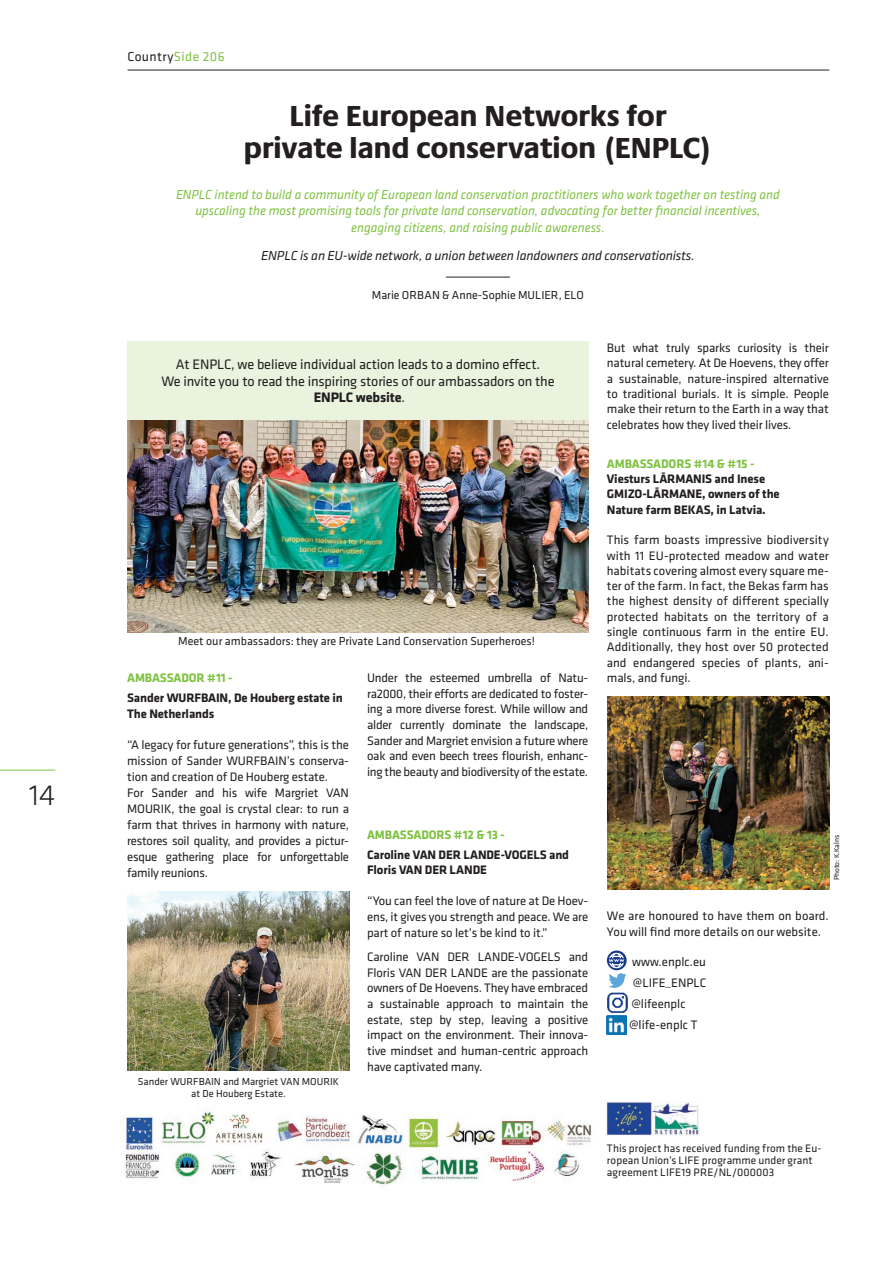
<style>
.page{position:relative;width:893px;height:1263px;background:#fff}
.page>*{position:absolute;margin:0;border:0;box-sizing:border-box;transform-origin:0 0}
.Default{font:800 30px/31.5px "Praxis Next";letter-spacing:-.015em;color:#231f20;text-align:center}
.t1{font:300 30px "Klavika";color:#231f20}
.t2{font:14.25px/16.5px "Klavika";letter-spacing:-.01em;color:#231f20;text-align:center}
.GR_TITEL{font:italic 13.5px/16.5px "Klavika";letter-spacing:-.005em;color:#7fc241;text-align:center}
.t3{font:italic 13.5px "Klavika";letter-spacing:-.01em;color:#231f20}
.t4{font:13.5px "Klavika";letter-spacing:.03em;color:#231f20}
.t5{font:12.75px/15.8px "Klavika";letter-spacing:-.01em;color:#231f20;text-align:justify}
.t6{font:700 12.75px/15.3px "Klavika";letter-spacing:-.01em;color:#231f20}
.t7{font:700 12.75px "Klavika";letter-spacing:-.01em;color:#7fc241}
.Heading_4{font:12px "Klavika";color:#231f20}
.Normal__Web{font:11.25px/12px "Klavika";letter-spacing:.01em;color:#231f20}
.Heading_4-2{font:10.5px/12px "Klavika";color:#231f20;text-align:center}
.t8{font:7.5px "Klavika";color:#231f20}
.s1{color:#7fc241}
.s2{font-weight:700}
</style>
<div class="page">
<hr style="left:0;top:770px;width:55px;height:1px;background:#7fc241">
<hr style="left:128px;top:70px;width:701px;height:1px;background:#231f20">
<div style="left:127px;top:342px;width:462px;height:83px;background:#e9f3de"></div>
<svg style="left:607px;top:950px;width:20px;height:20px"></svg>
<img style="left:609px;top:952px;width:16px;height:16px">
<svg style="left:609px;top:973px;width:17px;height:15px"></svg>
<img style="left:607px;top:992px;width:21px;height:21px">
<img style="left:607px;top:1015px;width:19px;height:20px">
<hr style="left:446px;top:277px;width:64px;height:1px;background:#231f20">
<img style="left:127px;top:421px;width:462px;height:211px">
<img style="left:606px;top:1101px;width:93px;height:34px">
<img style="left:121px;top:1108px;width:471px;height:77px">
<img style="left:607px;top:697px;width:222px;height:192px">
<img style="left:128px;top:892px;width:221px;height:178px">
<p class="t1" style="left:29px;top:779px;width:27px">14</p>
<p class="t4" style="left:128px;top:49px;width:99px">Country<span class="s1">Side 206</span></p>
<p class="Default" style="left:243px;top:99px;width:471px">Life European Networks for private land conservation (ENPLC)</p>
<p class="GR_TITEL" style="left:176px;top:186px;width:605px">ENPLC intend to build a community of European land conservation practitioners who work together on testing and upscaling the most promising tools for private land conservation, advocating for better financial incentives, engaging citizens, and raising public awareness.</p>
<p class="t3" style="left:261px;top:248px;width:435px">ENPLC is an EU-wide network, a union between landowners and conservationists.</p>
<p class="Heading_4" style="left:372px;top:288px;width:214px">Marie ORBAN &amp; Anne-Sophie MULIER, ELO</p>
<p class="t2" style="left:162px;top:357px;width:394px">At ENPLC, we believe individual action leads to a domino effect.<br>We invite you to read the inspiring stories of our ambassadors on the<br><span class="s2">ENPLC website</span>.</p>
<p class="Heading_4" style="left:178px;top:635px;width:358px">Meet our ambassadors: they are Private Land Conservation Superheroes!</p>
<p class="t7" style="left:127px;top:671px;width:107px">AMBASSADOR #11 -</p>
<p class="t6" style="left:127px;top:690px;width:217px;line-height:15.9px">Sander WURFBAIN, De Houberg estate in<br>The Netherlands</p>
<p class="t5" style="left:127px;top:737px;width:223px">“A legacy for future generations”, this is the mission of Sander WURFBAIN’s conserva&shy;tion and creation of De Houberg estate.</p>
<p class="t5" style="left:127px;top:785px;width:223px">For Sander and his wife Margriet VAN MOURIK, the goal is crystal clear: to run a farm that thrives in harmony with nature, restores soil quality, and provides a pictur&shy;esque gathering place for unforgettable family reunions.</p>
<p class="Heading_4-2" style="left:138px;top:1075px;width:203px">Sander WURFBAIN and Margriet VAN MOURIK at De Houberg Estate.</p>
<p class="t5" style="left:367px;top:670px;width:223px">Under the esteemed umbrella of Natu&shy;ra2000, their efforts are dedicated to foster&shy;ing a more diverse forest. While willow and alder currently dominate the landscape, Sander and Margriet envision a future where oak and even beech trees flourish, enhanc&shy;ing the beauty and biodiversity of the estate.</p>
<p class="t7" style="left:367px;top:828px;width:139px">AMBASSADORS #12 &amp; 13 -</p>
<p class="t6" style="left:367px;top:847px;width:204px;line-height:15.8px">Caroline VAN DER LANDE-VOGELS and<br>Floris VAN DER LANDE</p>
<p class="t5" style="left:367px;top:893px;width:223px">“You can feel the love of nature at De Hoev&shy;ens, it gives you strength and peace. We are part of nature so let’s be kind to it.”</p>
<p class="t5" style="left:367px;top:949px;width:223px">Caroline VAN DER LANDE-VOGELS and Floris VAN DER LANDE are the passionate owners of De Hoevens. They have embraced a sustainable approach to maintain the estate, step by step, leaving a positive impact on the environment. Their innova&shy;tive mindset and human-centric approach have captivated many.</p>
<p class="t5" style="left:607px;top:340px;width:223px;line-height:15.3px">But what truly sparks curiosity is their natural cemetery. At De Hoevens, they offer a sustainable, nature-inspired alternative to traditional burials. It is simple. People make their return to the Earth in a way that celebrates how they lived their lives.</p>
<p class="t7" style="left:607px;top:456px;width:149px">AMBASSADORS #14 &amp; #15 -</p>
<p class="t6" style="left:607px;top:471px;width:174px">Viesturs LĀRMANIS and Inese<br>GMIZO-LĀRMANE, owners of the<br>Nature farm BEKAS, in Latvia.</p>
<p class="t5" style="left:607px;top:533px;width:223px;line-height:15.3px">This farm boasts impressive biodiversity with 11 EU-protected meadow and water habitats covering almost every square me&shy;ter of the farm. In fact, the Bekas farm has the highest density of different specially protected habitats on the territory of a single continuous farm in the entire EU.<br>Additionally, they host over 50 protected and endangered species of plants, ani&shy;mals, and fungi.</p>
<p class="t8" style="left:832px;top:880px;width:47px;rotate:-90deg">Photo: K.Kalns</p>
<p class="t5" style="left:607px;top:909px;width:223px;line-height:15.3px">We are honoured to have them on board.<br>You will find more details on our website.</p>
<p class="t5" style="left:632px;top:954px;width:75px">www.enplc.eu</p>
<p class="t5" style="left:633px;top:975px;width:75px">@LIFE_ENPLC</p>
<p class="t5" style="left:631px;top:996px;width:56px">@lifeenplc</p>
<p class="t5" style="left:629px;top:1017px;width:70px">@life-enplc T</p>
<p class="Normal__Web" style="left:607px;top:1142px;width:216px">This project has received funding from the Eu&shy;ropean Union’s LIFE programme under grant agreement LIFE19 PRE/NL/000003</p>
</div>
